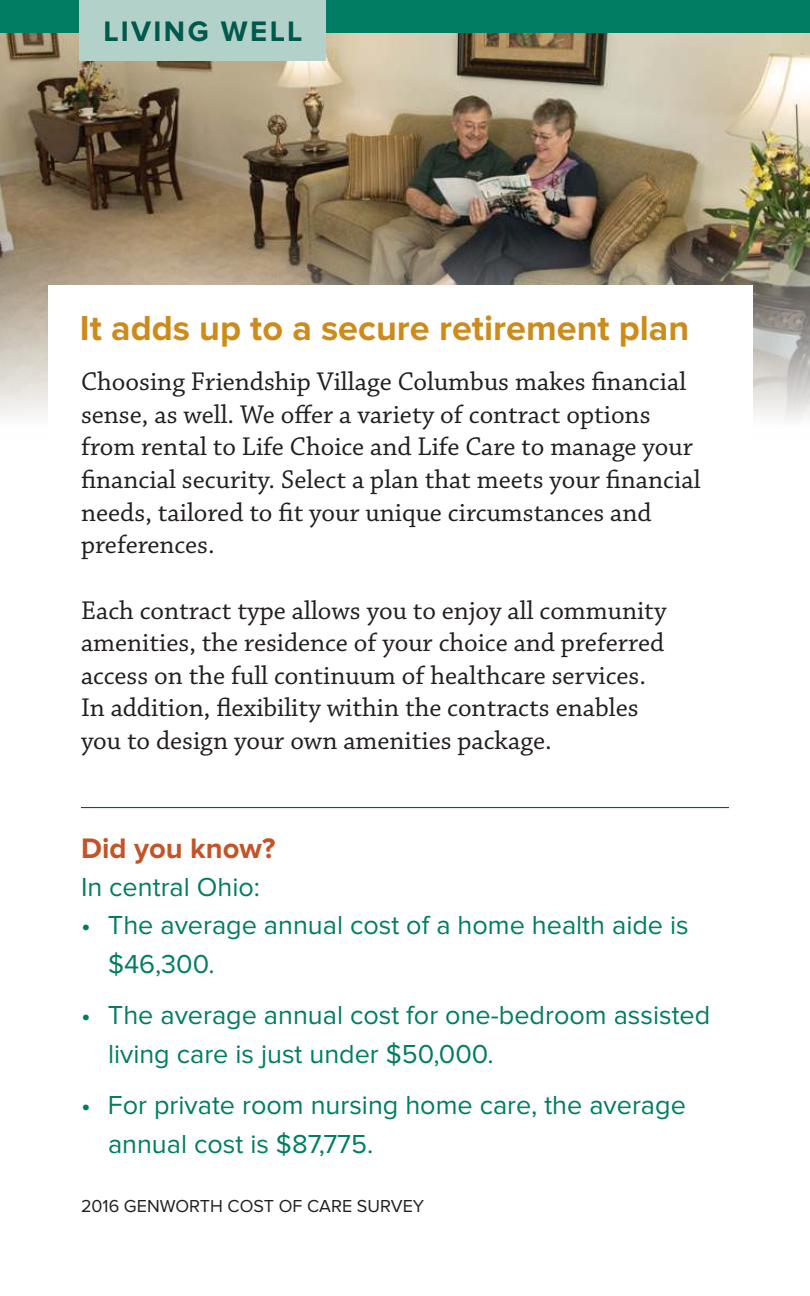
<style>
.page{position:relative;width:810px;height:1296px;background:#fff}
.page>*{position:absolute;margin:0;border:0;box-sizing:border-box;transform-origin:0 0}
.t1{font:700 36px "Proxima Nova";color:#cd8b1b}
.t2{font:700 29.25px "Proxima Nova";color:#c25427}
.t3{font:700 29.25px "Proxima Nova";letter-spacing:.08em;color:#00594c}
.t4{font:27px/32.6px "Chaparral Pro";color:#231f20}
.t5{font:27px/38.2px "Proxima Nova";color:#007d62}
.t6{font:18px "Proxima Nova";color:#231f20}
</style>
<div class="page">
<img style="left:0;top:33px;width:810px;height:387px">
<div style="left:48px;top:285px;width:705px;height:284px;background:#fff"></div>
<hr style="left:81px;top:807px;width:648px;height:1px;background:#00594c">
<div style="left:0;top:0;width:810px;height:33px;background:#007d62"></div>
<div style="left:80px;top:0;width:246px;height:61px;background:#b2d1c9"></div>
<p class="t3" style="left:104px;top:19px;width:200px">LIVING WELL</p>
<h1 class="t1" style="left:80px;top:313px;width:611px">It adds up to a secure retirement plan</h1>
<p class="t4" style="left:81px;top:368px;width:621px">Choosing Friendship Village Columbus makes financial sense, as well. We offer a variety of contract options from rental to Life Choice and Life Care to manage your financial security. Select a plan that meets your financial needs, tailored to fit your unique circumstances and preferences.</p>
<p class="t4" style="left:81px;top:596px;width:587px">Each contract type allows you to enjoy all community amenities, the residence of your choice and preferred access on the full continuum of healthcare services.<br>In addition, flexibility within the contracts enables you to design your own amenities package.</p>
<p class="t2" style="left:81px;top:836px;width:196px">Did you know?</p>
<p class="t5" style="left:81px;top:869px;width:181px">In central Ohio:</p>
<p class="t5" style="left:108px;top:908px;width:582px;text-indent:-27px">• The average annual cost of a home health aide is $46,300.</p>
<p class="t5" style="left:108px;top:998px;width:604px;text-indent:-27px">• The average annual cost for one-bedroom assisted living care is just under $50,000.</p>
<p class="t5" style="left:108px;top:1088px;width:579px;text-indent:-27px">• For private room nursing home care, the average annual cost is $87,775.</p>
<p class="t6" style="left:81px;top:1198px;width:345px">2016 GENWORTH COST OF CARE SURVEY</p>
</div>
